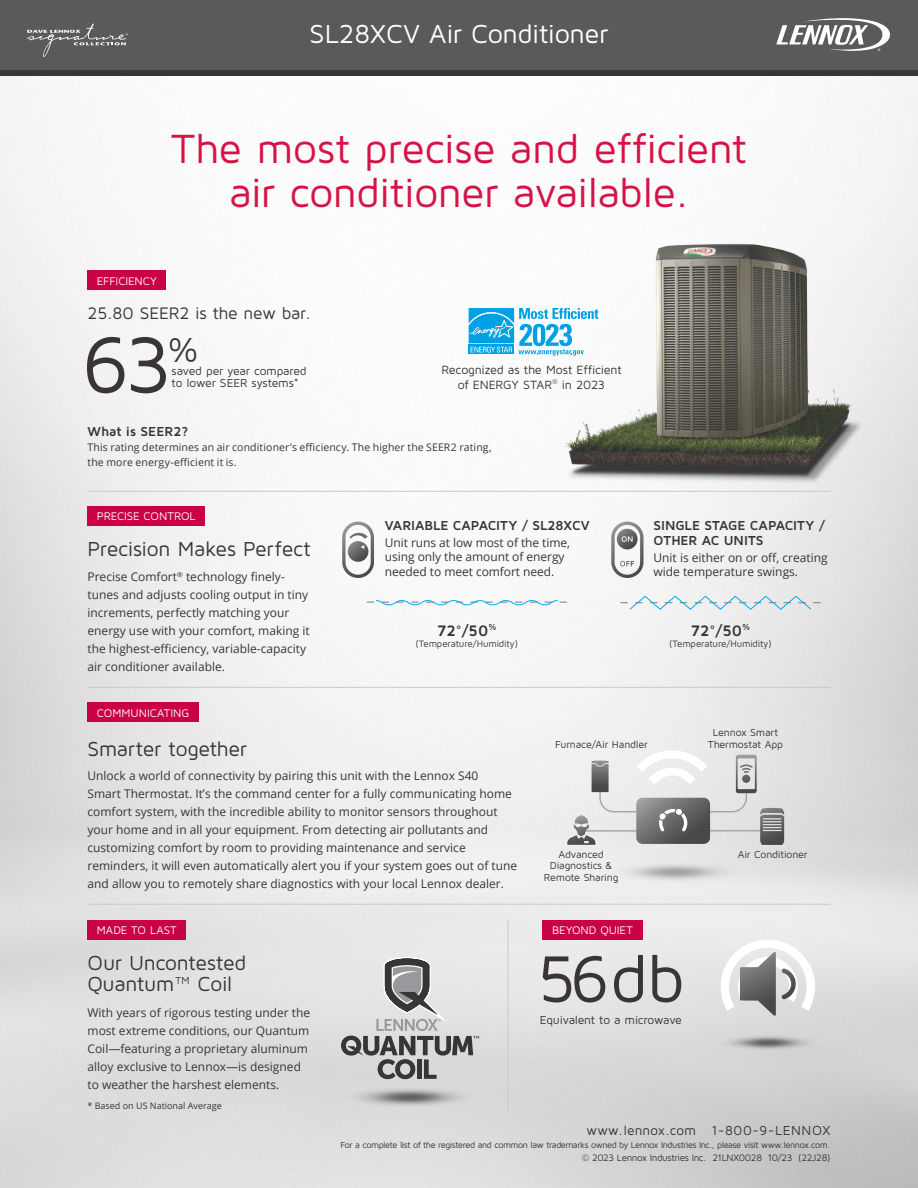
<style>
.page{position:relative;width:918px;height:1188px;background:#fff}
.page>*{position:absolute;margin:0;border:0;box-sizing:border-box;transform-origin:0 0}
.t1{font:82.5px "Maven Pro";color:#393535}
.t2{font:68.25px "Maven Pro";color:#393535}
.t3{font:42.3px/44px "Maven Pro";letter-spacing:-.015em;color:#d61347;text-align:center}
.t4{font:36px "Maven Pro";color:#393535}
.t5{font:27px "Maven Pro";letter-spacing:-.01em;color:#fff}
.t6{font:21px/21px "Maven Pro";letter-spacing:-.015em;color:#393535}
.t7{font:17.25px "Maven Pro";letter-spacing:-.01em;color:#393535}
.t8{font:700 15.75px "Maven Pro";color:#393535}
.t9{font:700 13.5px/15px "Maven Pro";letter-spacing:-.005em;color:#393535}
.t10{font:13.5px "Maven Pro";letter-spacing:.025em;color:#393535}
.t11{font:12.3px/14.9px "Maven Pro";letter-spacing:-.01em;color:#393535;text-align:center}
.t12{font:12px/18px "Open Sans";color:#393535}
.t13{font:12px/12px "Maven Pro";letter-spacing:-.015em;color:#393535}
.t14{font:11.4px "Maven Pro";letter-spacing:-.005em;color:#fff}
.t15{font:10.5px/15px "Open Sans";letter-spacing:.01em;color:#393535}
.t16{font:10.5px/11.9px "Maven Pro";letter-spacing:-.015em;color:#393535;text-align:center}
.t17{font:9.75px "Maven Pro";letter-spacing:-.035em;color:#393535}
.t18{font:9.6px "Maven Pro";letter-spacing:-.015em;color:#393535}
.t19{font:9px "Maven Pro";letter-spacing:-.045em;color:#393535}
.t20{font:9px "Open Sans";color:#393535}
</style>
<div class="page">
<img style="left:0;top:75px;width:918px;height:1113px">
<svg style="left:0;top:69px;width:918px;height:6px;background:#3e3b3b"></svg>
<div style="left:0;top:0;width:918px;height:69px;background:#5a5a5a"></div>
<svg style="left:776px;top:18px;width:114px;height:33px"></svg>
<svg style="left:27px;top:24px;width:101px;height:33px"></svg>
<img style="left:540px;top:173px;width:324px;height:324px">
<div style="left:88px;top:271px;width:78px;height:19px;background:#c90145"></div>
<svg style="left:469px;top:308px;width:129px;height:48px"></svg>
<div style="left:88px;top:703px;width:111px;height:19px;background:#c90145"></div>
<div style="left:88px;top:920px;width:98px;height:19px;background:#c90145"></div>
<div style="left:543px;top:920px;width:100px;height:19px;background:#c90145"></div>
<div style="left:88px;top:506px;width:117px;height:20px;background:#c90145"></div>
<svg style="left:620px;top:595px;width:201px;height:15px"></svg>
<svg style="left:367px;top:600px;width:200px;height:6px"></svg>
<img style="left:604px;top:861px;width:143px;height:22px">
<img style="left:633px;top:865px;width:85px;height:13px">
<svg style="left:567px;top:749px;width:217px;height:96px;background:#c9c8c8"></svg>
<svg style="left:341px;top:957px;width:138px;height:122px;background:#bcbbbc"></svg>
<img style="left:340px;top:1086px;width:139px;height:21px">
<img style="left:368px;top:1091px;width:83px;height:12px">
<img style="left:715px;top:1034px;width:106px;height:16px">
<img style="left:736px;top:1038px;width:63px;height:9px">
<svg style="left:716px;top:938px;width:103px;height:82px"></svg>
<hr style="left:88px;top:491px;width:743px;height:1px;background:#cbcacb">
<hr style="left:88px;top:687px;width:743px;height:1px;background:#cbcacb">
<hr style="left:88px;top:904px;width:743px;height:1px;background:#cbcacb">
<hr style="left:508px;top:920px;width:1px;height:194px;background:#cbcacb">
<svg style="left:611px;top:522px;width:33px;height:56px"></svg>
<svg style="left:342px;top:522px;width:32px;height:56px"></svg>
<h3 class="t5" style="left:310px;top:17px;width:300px">SL28XCV Air Conditioner</h3>
<h3 class="t3" style="left:171px;top:125px;width:577px">The most precise and efficient air conditioner available.</h3>
<p class="t14" style="left:97px;top:274px;width:61px">EFFICIENCY</p>
<h3 class="t7" style="left:88px;top:302px;width:225px">25.80 SEER2 is the new bar.</h3>
<h1 class="t1" style="left:82px;top:313px;width:92px">63</h1>
<h3 class="t4" style="left:168px;top:327px;width:33px">%</h3>
<p class="t13" style="left:172px;top:364px;width:137px">saved per year compared to lower SEER systems*</p>
<p class="t11" style="left:441px;top:362px;width:182px">Recognized as the Most Efficient of ENERGY STAR<sup>®</sup> in 2023</p>
<p class="t9" style="left:88px;top:423px;width:102px">What is SEER2?</p>
<p class="t15" style="left:88px;top:439px;width:406px">This rating determines an air conditioner’s efficiency. The higher the SEER2 rating, the more energy-efficient it is.</p>
<p class="t14" style="left:97px;top:509px;width:100px">PRECISE CONTROL</p>
<h3 class="t6" style="left:88px;top:538px;width:225px">Precision Makes Perfect</h3>
<p class="t12" style="left:88px;top:567px;width:224px">Precise Comfort<sup>®</sup> technology finely&shy;tunes and adjusts cooling output in tiny increments, perfectly matching your energy use with your comfort, making it the highest-efficiency, variable-capacity air conditioner available.</p>
<p class="t14" style="left:97px;top:706px;width:94px">COMMUNICATING</p>
<p class="t9" style="left:385px;top:517px;width:206px">VARIABLE CAPACITY / SL28XCV</p>
<p class="t12" style="left:385px;top:535px;width:187px;line-height:14.4px">Unit runs at low most of the time, using only the amount of energy needed to meet comfort need.</p>
<h3 class="t8" style="left:437px;top:620px;width:61px">72°/50<sup>%</sup></h3>
<p class="t18" style="left:416px;top:637px;width:104px">(Temperature/Humidity)</p>
<p class="t9" style="left:654px;top:517px;width:173px">SINGLE STAGE CAPACITY /<br>OTHER AC UNITS</p>
<p class="t12" style="left:654px;top:550px;width:176px;line-height:14.4px">Unit is either on or off, creating wide temperature swings.</p>
<h3 class="t8" style="left:691px;top:620px;width:61px">72°/50<sup>%</sup></h3>
<p class="t18" style="left:669px;top:637px;width:104px">(Temperature/Humidity)</p>
<h3 class="t6" style="left:88px;top:737px;width:161px">Smarter together</h3>
<p class="t12" style="left:88px;top:767px;width:431px">Unlock a world of connectivity by pairing this unit with the Lennox S40<br>Smart Thermostat. It’s the command center for a fully communicating home comfort system, with the incredible ability to monitor sensors throughout your home and in all your equipment. From detecting air pollutants and customizing comfort by room to providing maintenance and service reminders, it will even automatically alert you if your system goes out of tune and allow you to remotely share diagnostics with your local Lennox dealer.</p>
<p class="t16" style="left:555px;top:738px;width:94px">Furnace/Air Handler</p>
<p class="t16" style="left:544px;top:848px;width:76px">Advanced<br>Diagnostics &amp;<br>Remote Sharing</p>
<p class="t14" style="left:97px;top:923px;width:81px">MADE TO LAST</p>
<p class="t14" style="left:552px;top:923px;width:82px">BEYOND QUIET</p>
<h2 class="t2" style="left:537px;top:936px;width:150px">56db</h2>
<h3 class="t6" style="left:88px;top:952px;width:160px">Our Uncontested<br>Quantum™ Coil</h3>
<p class="t12" style="left:88px;top:1004px;width:224px">With years of rigorous testing under the most extreme conditions, our Quantum Coil—featuring a proprietary aluminum alloy exclusive to Lennox—is designed to weather the harshest elements.</p>
<p class="t13" style="left:540px;top:1013px;width:143px">Equivalent to a microwave</p>
<p class="t20" style="left:88px;top:1100px;width:136px">* Based on US National Average</p>
<p class="t16" style="left:708px;top:726px;width:77px">Lennox Smart<br>Thermostat App</p>
<p class="t16" style="left:738px;top:848px;width:71px">Air Conditioner</p>
<p class="t10" style="left:587px;top:1122px;width:246px">www.lennox.com 1-800-9-LENNOX</p>
<p class="t19" style="left:340px;top:1139px;width:492px">For a complete list of the registered and common law trademarks owned by Lennox Industries Inc., please visit www.lennox.com.</p>
<p class="t17" style="left:582px;top:1152px;width:250px">© 2023 Lennox Industries Inc. 21LNX0028 10/23 (22J28)</p>
</div>
